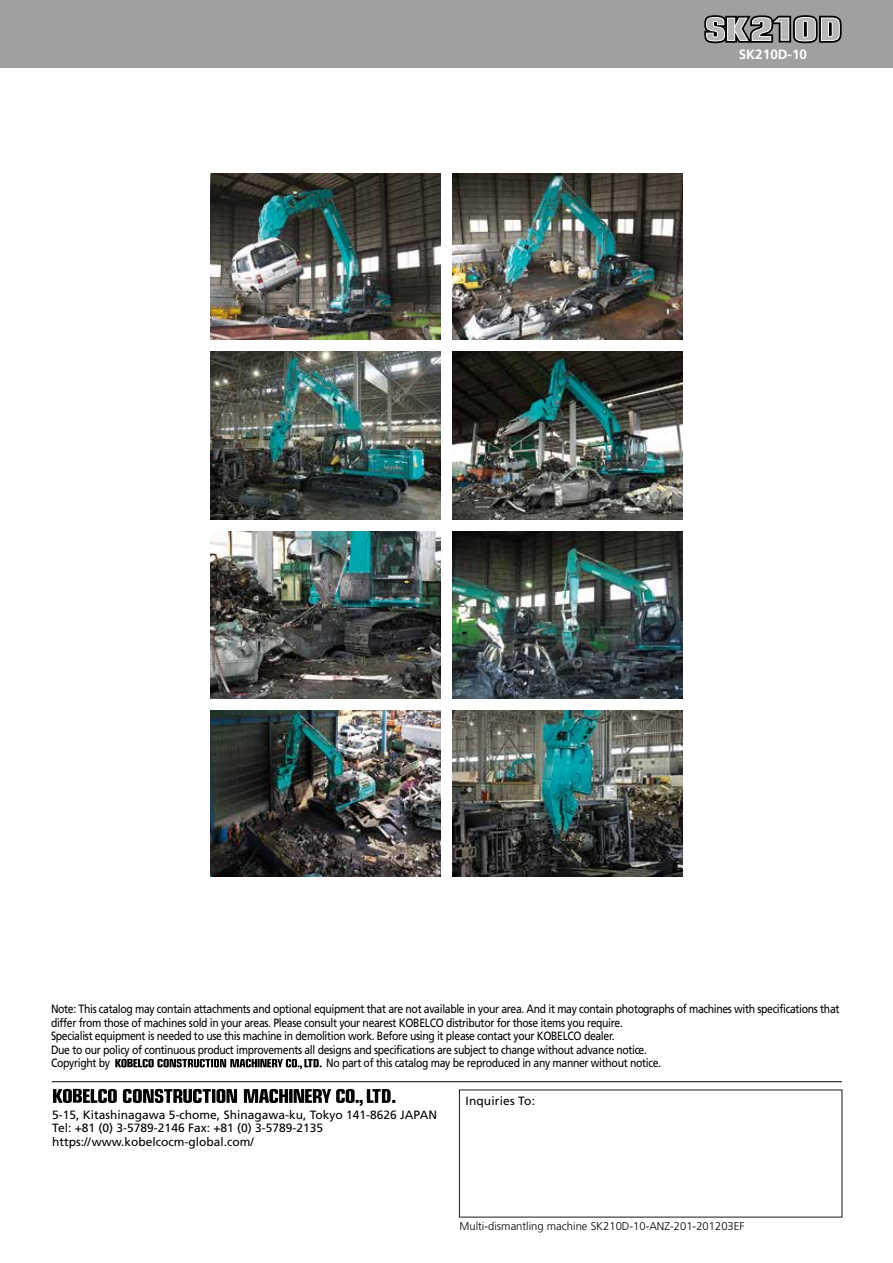
<style>
.page{position:relative;width:893px;height:1263px;background:#fff}
.page>*{position:absolute;margin:0;border:0;box-sizing:border-box;transform-origin:0 0}
.t1{font:700 13.5px "Frutiger";color:#fff}
.t2{font:12px/13.5px "Frutiger";letter-spacing:-.03em;color:#000;scale:.87 1}
.t3{font:12px/13.5px "Frutiger";color:#000}
.t4{font:12px "Frutiger";letter-spacing:.01em;color:#000}
.t5{font:300 11.25px "Frutiger";color:#000}
</style>
<div class="page">
<hr style="left:892px;top:0;width:1px;height:170px;background:#00a5a0">
<hr style="left:892px;top:170px;width:1px;height:85px;background:#333e48">
<div style="left:0;top:0;width:893px;height:68px;background:#9fa0a0"></div>
<hr style="left:52px;top:1081px;width:790px;height:1px;background:#000">
<svg style="left:704px;top:15px;width:138px;height:28px;background:#878888"></svg>
<svg style="left:53px;top:1089px;width:342px;height:17px"></svg>
<svg style="left:115px;top:1059px;width:207px;height:10px"></svg>
<img style="left:453px;top:532px;width:230px;height:167px">
<img style="left:211px;top:711px;width:230px;height:166px">
<img style="left:453px;top:351px;width:230px;height:168px">
<img style="left:211px;top:531px;width:230px;height:168px">
<img style="left:453px;top:711px;width:230px;height:166px">
<img style="left:211px;top:351px;width:230px;height:168px">
<img style="left:453px;top:174px;width:230px;height:165px">
<img style="left:211px;top:174px;width:230px;height:165px">
<p class="t1" style="left:739px;top:49px;width:70px">SK210D-10</p>
<p class="t2" style="left:51px;top:1003px;width:908px">Note: This catalog may contain attachments and optional equipment that are not available in your area. And it may contain photographs of machines with specifications that differ from those of machines sold in your areas. Please consult your nearest KOBELCO distributor for those items you require.<br>Specialist equipment is needed to use this machine in demolition work. Before using it please contact your KOBELCO dealer.<br>Due to our policy of continuous product improvements all designs and specifications are subject to change without advance notice.<br>Copyright by</p>
<p class="t2" style="left:326px;top:1057px;width:386px">No part of this catalog may be reproduced in any manner without notice.</p>
<p class="t3" style="left:52px;top:1109px;width:386px">5-15, Kitashinagawa 5-chome, Shinagawa-ku, Tokyo 141-8626 JAPAN<br>Tel: +81 (0) 3-5789-2146 Fax: +81 (0) 3-5789-2135 https://www.kobelcocm-global.com/</p>
<p class="t4" style="left:466px;top:1096px;width:71px">Inquiries To:</p>
<p class="t5" style="left:459px;top:1222px;width:287px">Multi-dismantling machine SK210D-10-ANZ-201-201203EF</p>
</div>
